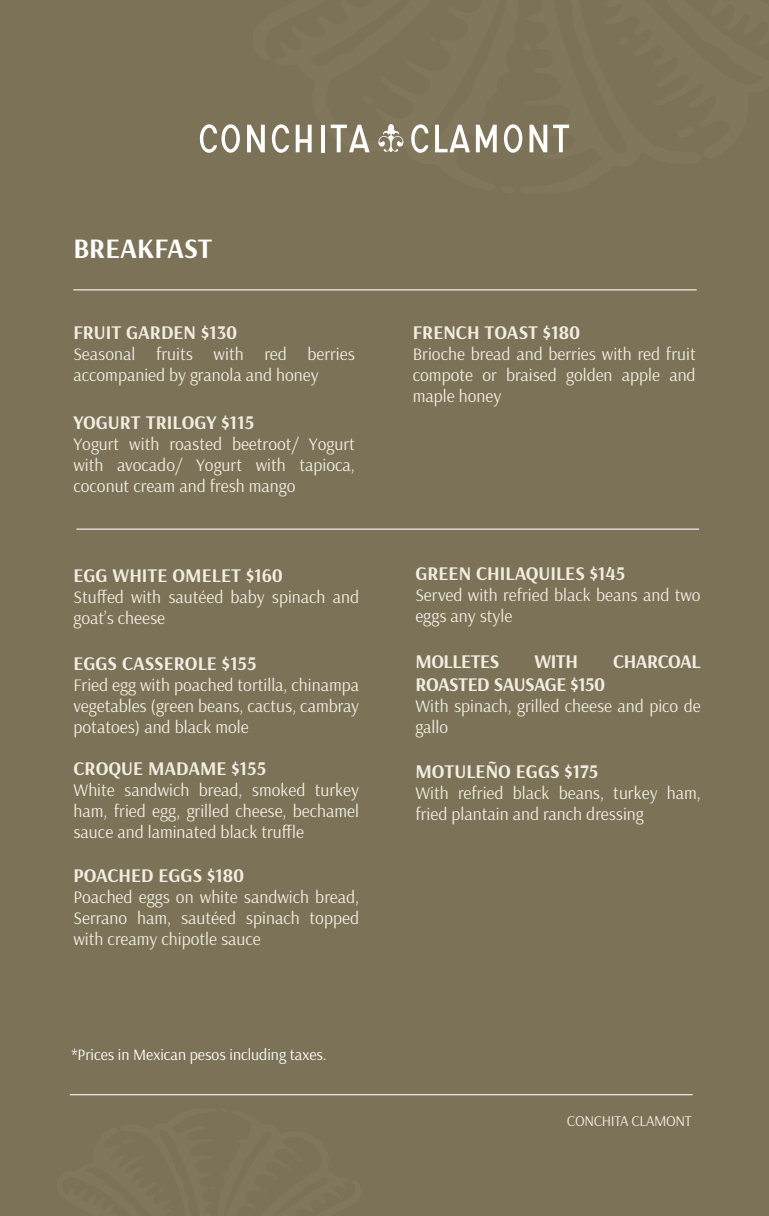
<style>
.page{position:relative;width:769px;height:1216px;background:#fff}
.page>*{position:absolute;margin:0;border:0;box-sizing:border-box;transform-origin:0 0}
.t1{font:700 28px "Arsenal";color:#fff}
.t2{font:700 19.25px "Arsenal";color:#f1ede1}
.t3{font:700 19.25px "Arsenal";letter-spacing:-.025em;color:#f1ede1}
.t4{font:17.5px/21px "Arsenal";color:#f1ede1}
.t5{font:15.75px "Arsenal";color:#fff}
.t6{font:14.88px "Arsenal";letter-spacing:-.025em;color:#f1ede1}
</style>
<div class="page">
<div style="left:0;top:0;width:769px;height:1215px;background:#7b7257"></div>
<hr style="left:73px;top:289px;width:624px;height:1px;background:#fff">
<hr style="left:76px;top:528px;width:623px;height:1px;background:#fff">
<hr style="left:70px;top:1094px;width:623px;height:1px;background:#fff">
<svg style="left:200px;top:124px;width:40px;height:29px"></svg>
<svg style="left:247px;top:125px;width:6px;height:27px"></svg>
<svg style="left:253px;top:124px;width:317px;height:29px"></svg>
<div style="left:523px;top:43px;width:8px;height:7px;background:#80775d;border-radius:3px"></div>
<h1 class="t1" style="left:73px;top:228px;width:140px">BREAKFAST</h1>
<p class="t2" style="left:73px;top:318px;width:165px">FRUIT GARDEN $130</p>
<p class="t4" style="left:73px;top:343px;width:283px">Seasonal fruits with red berries accompanied by granola and honey</p>
<p class="t2" style="left:73px;top:409px;width:182px">YOGURT TRILOGY $115</p>
<p class="t4" style="left:73px;top:433px;width:283px;text-align:justify">Yogurt with roasted beetroot/ Yogurt with avocado/ Yogurt with tapioca, coconut cream and fresh mango</p>
<p class="t2" style="left:73px;top:561px;width:211px">EGG WHITE OMELET $160</p>
<p class="t4" style="left:73px;top:586px;width:287px">Stuffed with sautéed baby spinach and goat’s cheese</p>
<p class="t2" style="left:73px;top:650px;width:184px">EGGS CASSEROLE $155</p>
<p class="t4" style="left:73px;top:674px;width:287px;text-align:justify">Fried egg with poached tortilla, chinampa vegetables (green beans, cactus, cambray potatoes) and black mole</p>
<p class="t2" style="left:73px;top:755px;width:194px">CROQUE MADAME $155</p>
<p class="t4" style="left:73px;top:779px;width:287px;text-align:justify">White sandwich bread, smoked turkey ham, fried egg, grilled cheese, bechamel sauce and laminated black truffle</p>
<p class="t2" style="left:73px;top:862px;width:172px">POACHED EGGS $180</p>
<p class="t4" style="left:73px;top:886px;width:287px;text-align:justify">Poached eggs on white sandwich bread, Serrano ham, sautéed spinach topped with creamy chipotle sauce</p>
<p class="t5" style="left:71px;top:1043px;width:257px">*Prices in Mexican pesos including taxes.</p>
<p class="t2" style="left:413px;top:318px;width:169px">FRENCH TOAST $180</p>
<p class="t4" style="left:413px;top:343px;width:284px;text-align:justify">Brioche bread and berries with red fruit compote or braised golden apple and maple honey</p>
<p class="t2" style="left:415px;top:560px;width:211px">GREEN CHILAQUILES $145</p>
<p class="t4" style="left:415px;top:584px;width:287px">Served with refried black beans and two eggs any style</p>
<p class="t3" style="left:415px;top:648px;width:85px">MOLLETES</p>
<p class="t2" style="left:534px;top:648px;width:45px">WITH</p>
<p class="t3" style="left:613px;top:648px;width:89px">CHARCOAL</p>
<p class="t3" style="left:415px;top:671px;width:191px">ROASTED SAUSAGE $150</p>
<p class="t4" style="left:415px;top:695px;width:287px">With spinach, grilled cheese and pico de gallo</p>
<p class="t2" style="left:415px;top:757px;width:184px">MOTULEÑO EGGS $175</p>
<p class="t4" style="left:415px;top:781px;width:287px">With refried black beans, turkey ham, fried plantain and ranch dressing</p>
<p class="t6" style="left:567px;top:1110px;width:126px">CONCHITA CLAMONT</p>
</div>
